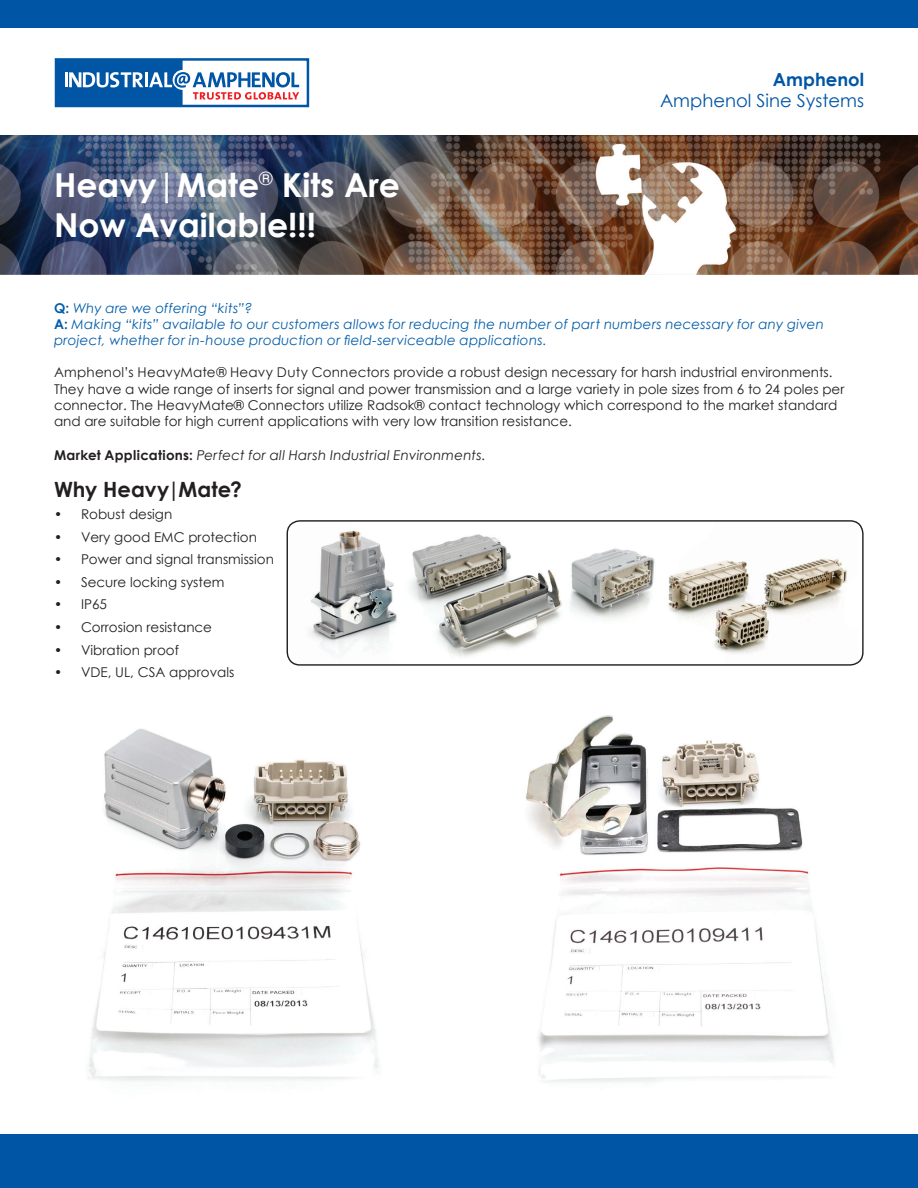
<style>
.page{position:relative;width:918px;height:1188px;background:#fff}
.page>*{position:absolute;margin:0;border:0;box-sizing:border-box;transform-origin:0 0}
.t1{font:700 33px/39.6px "Century Gothic";color:#fff}
.t2{font:700 21px "Century Gothic";color:#231f20}
.t3{font:18px "Century Gothic";color:#0155a5}
.t4{font:700 18px "Century Gothic";color:#0155a5}
.t5{font:13.5px/16.2px "Century Gothic";color:#231f20}
.t6{font:italic 13.5px/16.2px "Century Gothic";letter-spacing:.015em;color:#015dab}
.t7{font:italic 13.5px "Century Gothic";letter-spacing:.015em;color:#231f20}
.s1{font-weight:700;font-style:normal}
</style>
<div class="page">
<img style="left:88px;top:729px;width:291px;height:353px">
<img style="left:526px;top:715px;width:308px;height:368px">
<div style="left:0;top:1135px;width:918px;height:53px;background:#0155a5"></div>
<div style="left:0;top:0;width:918px;height:28px;background:#0155a5"></div>
<img style="left:0;top:135px;width:918px;height:139px">
<div style="left:55px;top:58px;width:254px;height:49px;border:3px solid #0155a5"></div>
<svg style="left:56px;top:59px;width:243px;height:47px"></svg>
<img style="left:287px;top:521px;width:575px;height:144px">
<div style="left:287px;top:520px;width:577px;height:146px;border:1px solid #231f20;border-radius:13px"></div>
<h1 class="t1" style="left:54px;top:164px;width:348px">Heavy|Mate<sup>®</sup> Kits Are<br>Now Available!!!</h1>
<h3 class="t4" style="left:773px;top:65px;width:93px">Amphenol</h3>
<h3 class="t3" style="left:660px;top:88px;width:206px">Amphenol Sine Systems</h3>
<p class="t6" style="left:54px;top:299px;width:771px"><span class="s1">Q:</span> Why are we offering “kits”?<br><span class="s1">A:</span> Making “kits” available to our customers allows for reducing the number of part numbers necessary for any given project, whether for in-house production or field-serviceable applications.</p>
<p class="t5" style="left:54px;top:364px;width:792px">Amphenol’s HeavyMate® Heavy Duty Connectors provide a robust design necessary for harsh industrial environments.<br>They have a wide range of inserts for signal and power transmission and a large variety in pole sizes from 6 to 24 poles per connector. The HeavyMate® Connectors utilize Radsok® contact technology which correspond to the market standard and are suitable for high current applications with very low transition resistance.</p>
<p class="t7" style="left:54px;top:446px;width:433px"><span class="s1">Market Applications:</span> Perfect for all Harsh Industrial Environments.</p>
<h2 class="t2" style="left:54px;top:473px;width:190px">Why Heavy|Mate?</h2>
<p class="t5" style="left:54px;top:506px;width:120px">• Robust design</p>
<p class="t5" style="left:54px;top:529px;width:204px">• Very good EMC protection</p>
<p class="t5" style="left:54px;top:551px;width:221px">• Power and signal transmission</p>
<p class="t5" style="left:54px;top:574px;width:172px">• Secure locking system</p>
<p class="t5" style="left:54px;top:596px;width:55px">• IP65</p>
<p class="t5" style="left:54px;top:619px;width:160px">• Corrosion resistance</p>
<p class="t5" style="left:54px;top:641px;width:126px">• Vibration proof</p>
<p class="t5" style="left:54px;top:664px;width:182px">• VDE, UL, CSA approvals</p>
</div>
